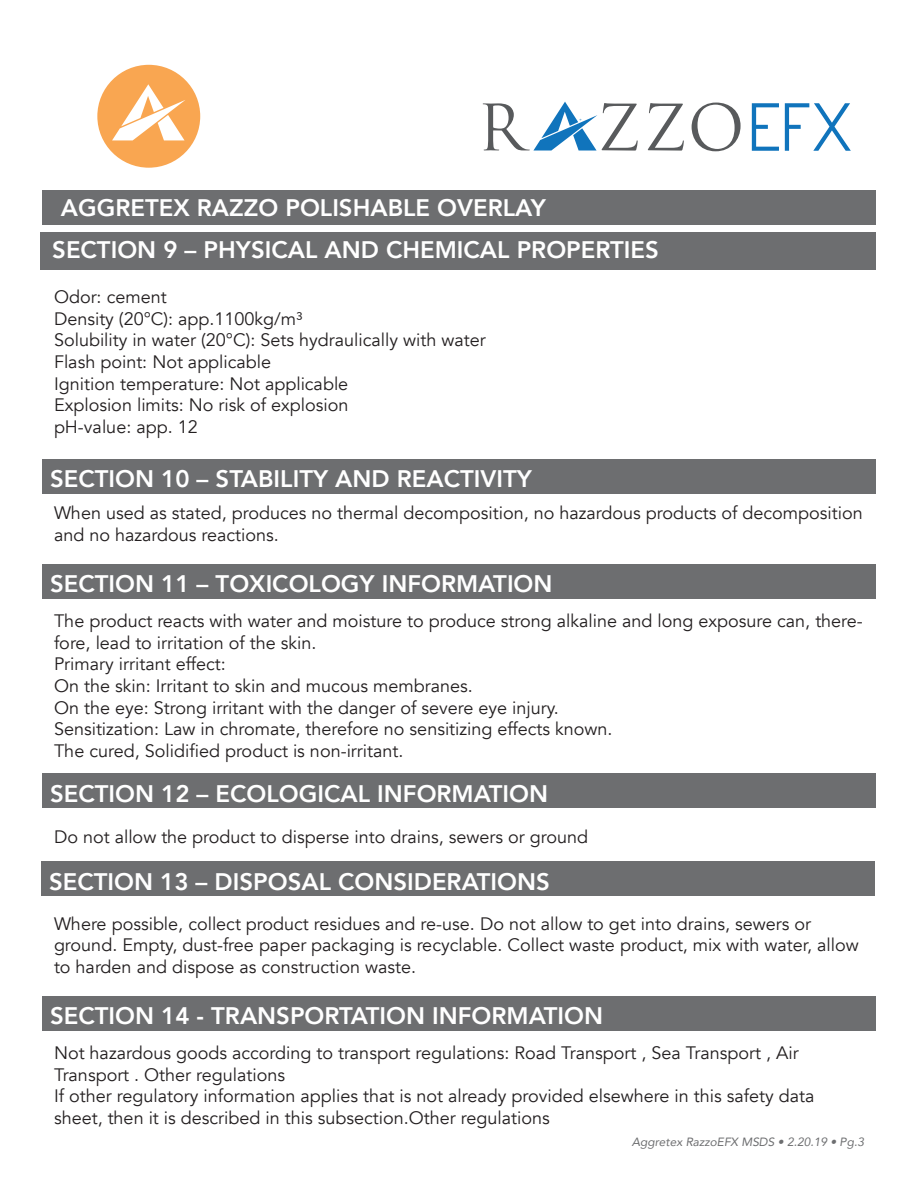
<style>
.page{position:relative;width:918px;height:1188px;background:#fff}
.page>*{position:absolute;margin:0;border:0;box-sizing:border-box;transform-origin:0 0}
.t1{font:800 23.85px/42.2px "Avenir";color:#fff}
.t2{font:18px/21.6px "Avenir";color:#231f20}
.t3{font:italic 12px "Avenir";color:#6d6e70}
</style>
<div class="page">
<div style="left:42px;top:190px;width:834px;height:35px;background:#6d6e70"></div>
<div style="left:40px;top:232px;width:836px;height:37px;background:#6d6e70"></div>
<div style="left:97px;top:65px;width:103px;height:103px;background:#f9a651;border-radius:50%"></div>
<svg style="left:112px;top:84px;width:73px;height:56px"></svg>
<div style="left:42px;top:459px;width:834px;height:35px;background:#6d6e70"></div>
<div style="left:42px;top:564px;width:834px;height:35px;background:#6d6e70"></div>
<div style="left:42px;top:773px;width:834px;height:35px;background:#6d6e70"></div>
<div style="left:41px;top:861px;width:834px;height:35px;background:#6d6e70"></div>
<div style="left:42px;top:996px;width:834px;height:34px;background:#6d6e70"></div>
<svg style="left:483px;top:102px;width:155px;height:49px"></svg>
<svg style="left:648px;top:103px;width:36px;height:48px"></svg>
<svg style="left:692px;top:103px;width:49px;height:48px"></svg>
<svg style="left:752px;top:103px;width:27px;height:48px"></svg>
<svg style="left:785px;top:103px;width:66px;height:48px"></svg>
<h1 class="t1" style="left:52px;top:187px;width:608px;text-indent:9px">AGGRETEX RAZZO POLISHABLE OVERLAY<br>SECTION 9 – PHYSICAL AND CHEMICAL PROPERTIES</h1>
<p class="t2" style="left:54px;top:286px;width:433px">Odor: cement<br>Density (20°C): app.1100kg/m³<br>Solubility in water (20°C): Sets hydraulically with water<br>Flash point: Not applicable<br>Ignition temperature: Not applicable<br>Explosion limits: No risk of explosion<br>pH-value: app. 12</p>
<h1 class="t1" style="left:50px;top:458px;width:483px">SECTION 10 – STABILITY AND REACTIVITY</h1>
<p class="t2" style="left:54px;top:502px;width:810px">When used as stated, produces no thermal decomposition, no hazardous products of decomposition and no hazardous reactions.</p>
<h1 class="t1" style="left:50px;top:563px;width:504px">SECTION 11 – TOXICOLOGY INFORMATION</h1>
<p class="t2" style="left:54px;top:610px;width:810px">The product reacts with water and moisture to produce strong alkaline and long exposure can, there&shy;fore, lead to irritation of the skin.<br>Primary irritant effect:<br>On the skin: Irritant to skin and mucous membranes.<br>On the eye: Strong irritant with the danger of severe eye injury.<br>Sensitization: Law in chromate, therefore no sensitizing effects known.<br>The cured, Solidified product is non-irritant.</p>
<h1 class="t1" style="left:50px;top:772px;width:500px">SECTION 12 – ECOLOGICAL INFORMATION</h1>
<p class="t2" style="left:54px;top:826px;width:536px">Do not allow the product to disperse into drains, sewers or ground</p>
<h1 class="t1" style="left:49px;top:860px;width:502px">SECTION 13 – DISPOSAL CONSIDERATIONS</h1>
<p class="t2" style="left:54px;top:913px;width:806px">Where possible, collect product residues and re-use. Do not allow to get into drains, sewers or ground. Empty, dust-free paper packaging is recyclable. Collect waste product, mix with water, allow to harden and dispose as construction waste.</p>
<h1 class="t1" style="left:50px;top:995px;width:554px">SECTION 14 - TRANSPORTATION INFORMATION</h1>
<p class="t2" style="left:54px;top:1042px;width:762px">Not hazardous goods according to transport regulations: Road Transport , Sea Transport , Air Transport . Other regulations<br>If other regulatory information applies that is not already provided elsewhere in this safety data sheet, then it is described in this subsection.Other regulations</p>
<p class="t3" style="left:632px;top:1134px;width:234px">Aggretex RazzoEFX MSDS • 2.20.19 • Pg.3</p>
</div>
